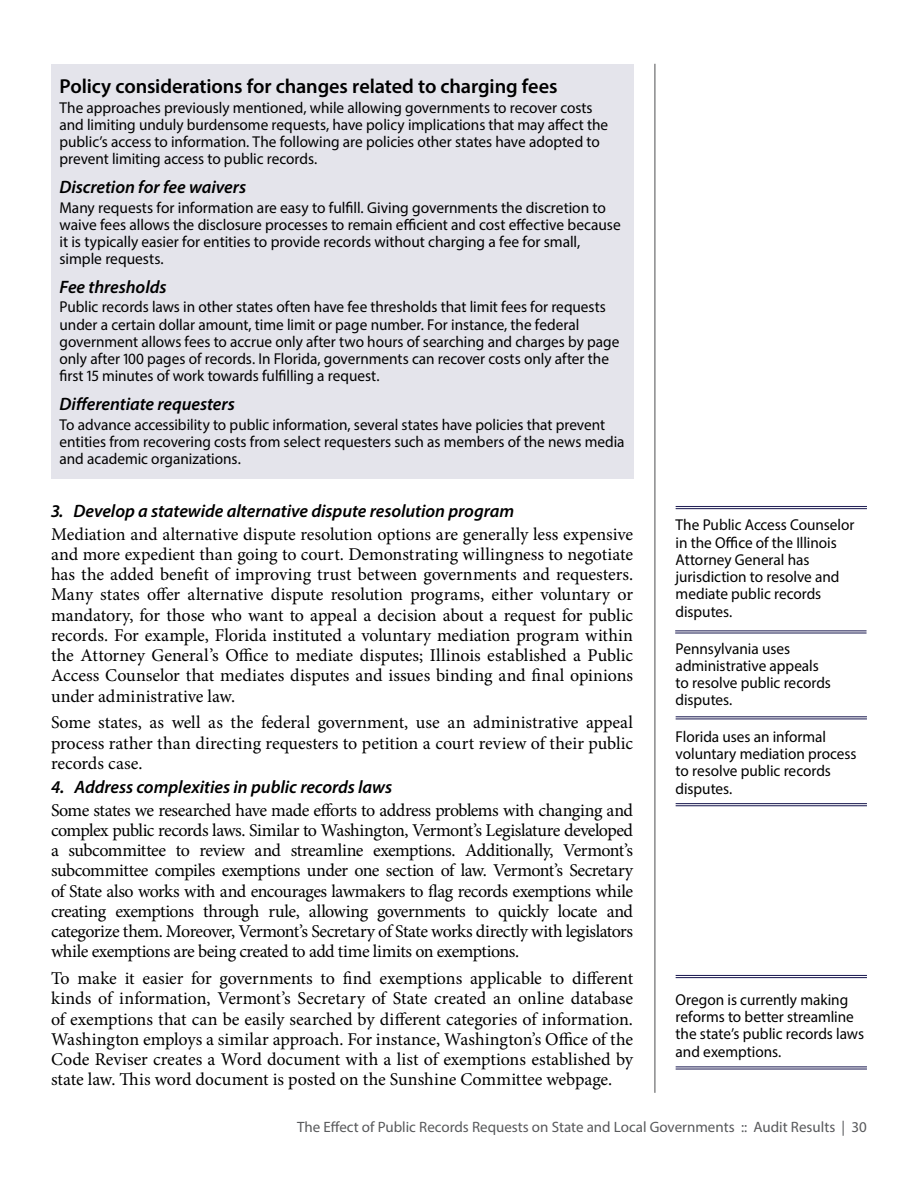
<style>
.page{position:relative;width:918px;height:1188px;background:#fff}
.page>*{position:absolute;margin:0;border:0;box-sizing:border-box;transform-origin:0 0}
.t1{font:600 20.25px "Myriad Pro";letter-spacing:-.005em;color:#000}
.t2{font:18px/20.2px "Minion Pro";letter-spacing:-.01em;color:#000;text-align:justify}
.t3{font:italic 600 18px "Myriad Pro";letter-spacing:-.005em;color:#000}
.t4{font:15.75px/17.2px "Myriad Pro";letter-spacing:-.005em;color:#000}
.t5{font:15px "Myriad Pro";color:#58595b}
</style>
<div class="page">
<hr style="left:654px;top:64px;width:1px;height:1029px;background:#58595b">
<div style="left:51px;top:64px;width:582px;height:414px;background:#e4e4eb"></div>
<hr style="left:676px;top:716px;width:191px;height:1px;background:#232257">
<hr style="left:676px;top:718px;width:191px;height:1px;background:#232257">
<hr style="left:675px;top:630px;width:192px;height:1px;background:#232257">
<hr style="left:675px;top:632px;width:192px;height:2px;background:#232257">
<hr style="left:676px;top:506px;width:191px;height:1px;background:#232257">
<hr style="left:676px;top:508px;width:191px;height:1px;background:#232257">
<hr style="left:676px;top:803px;width:191px;height:1px;background:#232257">
<hr style="left:676px;top:805px;width:191px;height:1px;background:#232257">
<hr style="left:676px;top:975px;width:191px;height:1px;background:#232257">
<hr style="left:676px;top:977px;width:191px;height:1px;background:#232257">
<hr style="left:676px;top:1066px;width:191px;height:1px;background:#232257">
<hr style="left:676px;top:1068px;width:191px;height:2px;background:#232257">
<p class="t1" style="left:60px;top:74px;width:500px">Policy considerations for changes related to charging fees</p>
<p class="t4" style="left:60px;top:98px;width:550px">The approaches previously mentioned, while allowing governments to recover costs and limiting unduly burdensome requests, have policy implications that may affect the public’s access to information. The following are policies other states have adopted to prevent limiting access to public records.</p>
<p class="t3" style="left:60px;top:176px;width:188px">Discretion for fee waivers</p>
<p class="t4" style="left:60px;top:198px;width:563px">Many requests for information are easy to fulfill. Giving governments the discretion to waive fees allows the disclosure processes to remain efficient and cost effective because it is typically easier for entities to provide records without charging a fee for small, simple requests.</p>
<p class="t3" style="left:60px;top:276px;width:109px">Fee thresholds</p>
<p class="t4" style="left:60px;top:298px;width:561px">Public records laws in other states often have fee thresholds that limit fees for requests under a certain dollar amount, time limit or page number. For instance, the federal government allows fees to accrue only after two hours of searching and charges by page only after 100 pages of records. In Florida, governments can recover costs only after the first 15 minutes of work towards fulfilling a request.</p>
<p class="t3" style="left:60px;top:393px;width:177px">Differentiate requesters</p>
<p class="t4" style="left:60px;top:415px;width:567px">To advance accessibility to public information, several states have policies that prevent entities from recovering costs from select requesters such as members of the news media and academic organizations.</p>
<p class="t3" style="left:51px;top:500px;width:465px">3. Develop a statewide alternative dispute resolution program</p>
<p class="t2" style="left:51px;top:524px;width:584px">Mediation and alternative dispute resolution options are generally less expensive and more expedient than going to court. Demonstrating willingness to negotiate has the added benefit of improving trust between governments and requesters.<br>Many states offer alternative dispute resolution programs, either voluntary or mandatory, for those who want to appeal a decision about a request for public records. For example, Florida instituted a voluntary mediation program within the Attorney General’s Office to mediate disputes; Illinois established a Public Access Counselor that mediates disputes and issues binding and final opinions under administrative law.</p>
<p class="t2" style="left:51px;top:713px;width:584px">Some states, as well as the federal government, use an administrative appeal process rather than directing requesters to petition a court review of their public records case.</p>
<p class="t3" style="left:51px;top:776px;width:343px">4. Address complexities in public records laws</p>
<p class="t2" style="left:51px;top:800px;width:584px">Some states we researched have made efforts to address problems with changing and complex public records laws. Similar to Washington, Vermont’s Legislature developed a subcommittee to review and streamline exemptions. Additionally, Vermont’s subcommittee compiles exemptions under one section of law. Vermont’s Secretary of State also works with and encourages lawmakers to flag records exemptions while creating exemptions through rule, allowing governments to quickly locate and categorize them. Moreover, Vermont’s Secretary of State works directly with legislators while exemptions are being created to add time limits on exemptions.</p>
<p class="t2" style="left:51px;top:968px;width:584px">To make it easier for governments to find exemptions applicable to different kinds of information, Vermont’s Secretary of State created an online database of exemptions that can be easily searched by different categories of information.<br>Washington employs a similar approach. For instance, Washington’s Office of the Code Reviser creates a Word document with a list of exemptions established by state law. This word document is posted on the Sunshine Committee webpage.</p>
<p class="t4" style="left:676px;top:516px;width:180px">The Public Access Counselor in the Office of the Illinois<br>Attorney General has jurisdiction to resolve and mediate public records disputes.</p>
<p class="t4" style="left:676px;top:640px;width:157px">Pennsylvania uses administrative appeals to resolve public records disputes.</p>
<p class="t4" style="left:676px;top:728px;width:182px">Florida uses an informal voluntary mediation process to resolve public records disputes.</p>
<p class="t4" style="left:676px;top:991px;width:190px">Oregon is currently making reforms to better streamline the state’s public records laws and exemptions.</p>
<p class="t5" style="left:297px;top:1118px;width:571px">The Effect of Public Records Requests on State and Local Governments :: Audit Results | 30</p>
</div>
